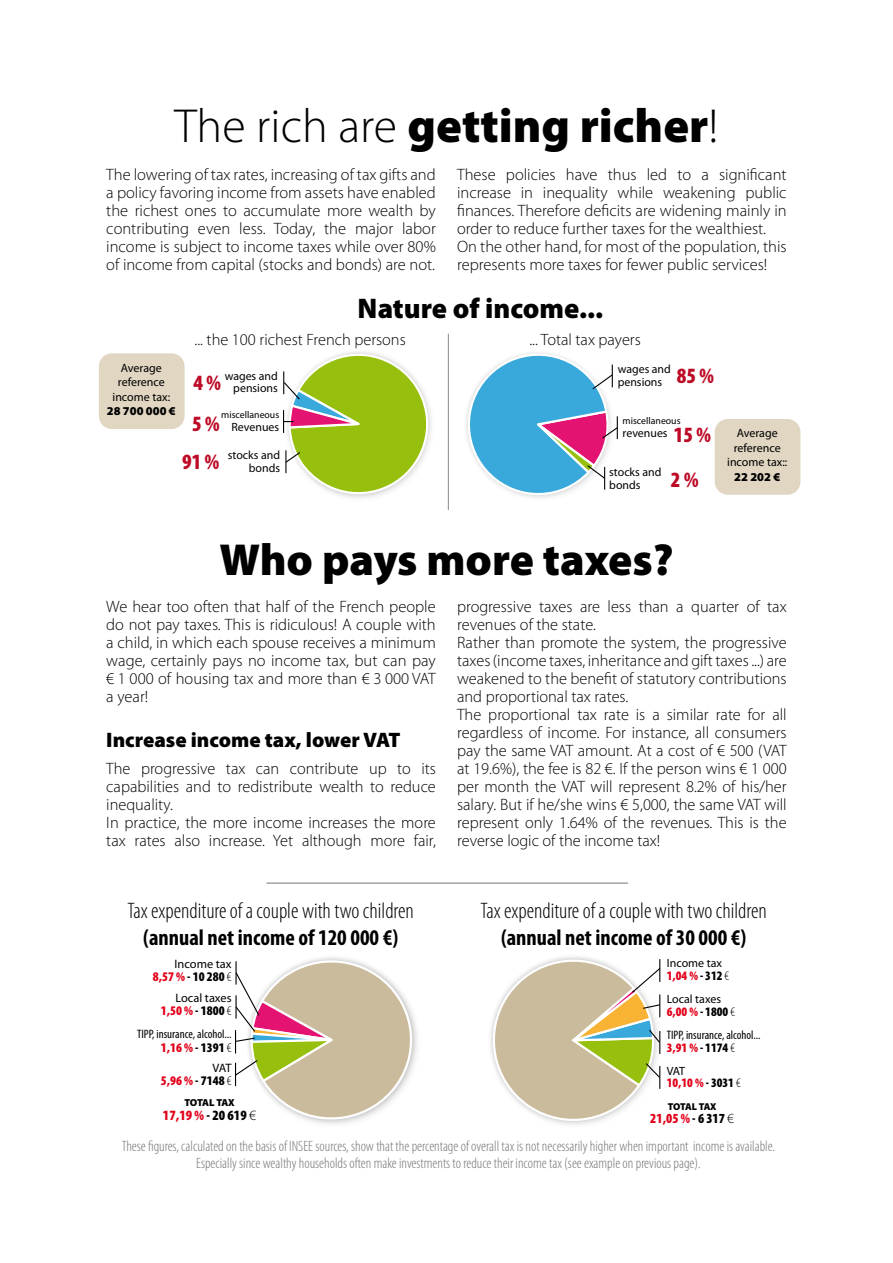
<style>
.page{position:relative;width:893px;height:1263px;background:#fff}
.page>*{position:absolute;margin:0;border:0;box-sizing:border-box;transform-origin:0 0}
.t1{font:900 48px "Myriad Pro";color:#000}
.t2{font:900 45px "Myriad Pro";color:#000}
.t3{font:900 28.5px "Myriad Pro";color:#000}
.t4{font:300 condensed 22.5px "Myriad Pro";color:#000}
.t5{font:700 condensed 22.5px "Myriad Pro";color:#000}
.t6{font:900 condensed 21.9px/41.4px "Myriad Pro";color:#bd0a26}
.t7{font:900 21px "Myriad Pro";color:#000}
.t8{font:300 16.5px/18px "Myriad Pro";color:#000;text-align:justify}
.t9{font:300 16.35px "Myriad Pro";color:#000}
.t10{font:300 condensed 15px/16.5px "Myriad Pro";color:#757577;text-align:center}
.t11{font:900 condensed 14.25px "Myriad Pro";color:#e2001a}
.t12{font:900 condensed 13.95px "Myriad Pro";color:#e2001a}
.t13{font:900 condensed 13.2px "Myriad Pro";color:#e2001a}
.t14{font:900 condensed 13.2px "Myriad Pro";color:#000}
.t15{font:900 condensed 12.9px "Myriad Pro";color:#e2001a}
.t16{font:condensed 12.3px "Myriad Pro";color:#000}
.t17{font:condensed 12.15px "Myriad Pro";color:#000}
.t18{font:12.15px "Myriad Pro";color:#000}
.t19{font:12px/14.4px "Myriad Pro";color:#000;text-align:right}
.t20{font:900 10.2px "Myriad Pro";letter-spacing:-.03em;color:#000}
.t21{font:9.9px "Myriad Pro";color:#000}
.t22{font:900 9.9px "Myriad Pro";letter-spacing:-.03em;color:#000}
.s1{font-weight:300}
.s2{font-weight:900}
.s3{color:#e2001a}
.s4{color:#000}
.s5{font-weight:300;color:#000}
.s6{font-weight:300;font-stretch:normal;color:#000}
</style>
<div class="page">
<div style="left:99px;top:353px;width:86px;height:76px;background:#e0d6c2;border-radius:13px"></div>
<svg style="left:283px;top:351px;width:142px;height:147px"></svg>
<div style="left:715px;top:419px;width:85px;height:76px;background:#e0d6c2;border-radius:13px"></div>
<img style="left:425px;top:333px;width:24px;height:177px">
<svg style="left:466px;top:352px;width:152px;height:146px"></svg>
<svg style="left:490px;top:956px;width:171px;height:169px"></svg>
<svg style="left:235px;top:957px;width:182px;height:167px"></svg>
<hr style="left:266px;top:883px;width:362px;height:1px;background:#757577">
<p class="t1" style="left:174px;top:94px;width:545px"><span class="s1">The rich are</span> getting richer<span class="s1">!</span></p>
<p class="t8" style="left:106px;top:165px;width:331px">The lowering of tax rates, increasing of tax gifts and a policy favoring income from assets have enabled the richest ones to accumulate more wealth by contributing even less. Today, the major labor income is subject to income taxes while over 80% of income from capital (stocks and bonds) are not.</p>
<p class="t8" style="left:457px;top:165px;width:331px">These policies have thus led to a significant increase in inequality while weakening public finances. Therefore deficits are widening mainly in order to reduce further taxes for the wealthiest.</p>
<p class="t8" style="left:457px;top:237px;width:331px">On the other hand, for most of the population, this represents more taxes for fewer public services!</p>
<p class="t3" style="left:358px;top:289px;width:247px">Nature of income...</p>
<p class="t9" style="left:195px;top:330px;width:213px">... the 100 richest French persons</p>
<p class="t9" style="left:529px;top:330px;width:113px">... Total tax payers</p>
<p class="t6" style="left:192px;top:361px;width:30px">4 %<br>5 %</p>
<p class="t6" style="left:182px;top:440px;width:39px">91 %</p>
<p class="t19" style="left:107px;top:360px;width:70px;text-align:center">Average reference income tax:<br><span class="s2">28 700 000 €</span></p>
<p class="t19" style="left:618px;top:362px;width:55px;line-height:12.9px;text-align:left">wages and pensions</p>
<p class="t6" style="left:677px;top:354px;width:39px">85 %</p>
<p class="t19" style="left:225px;top:369px;width:55px;line-height:12.9px">wages and pensions</p>
<p class="t21" style="left:221px;top:409px;width:59px">miscellaneous</p>
<p class="t19" style="left:232px;top:420px;width:49px">Revenues</p>
<p class="t21" style="left:623px;top:415px;width:59px">miscellaneous</p>
<p class="t19" style="left:623px;top:426px;width:47px">revenues</p>
<p class="t6" style="left:671px;top:412px;width:42px;line-height:45px">15 %<br>2 %</p>
<p class="t19" style="left:228px;top:448px;width:54px;line-height:12.9px">stocks and bonds</p>
<p class="t19" style="left:609px;top:465px;width:54px;line-height:12.9px;text-align:left">stocks and bonds</p>
<p class="t19" style="left:727px;top:426px;width:62px;text-align:center">Average reference income tax::<br><span class="s2">22 202 €</span></p>
<p class="t2" style="left:219px;top:530px;width:456px">Who pays more taxes?</p>
<p class="t8" style="left:106px;top:597px;width:331px">We hear too often that half of the French people do not pay taxes. This is ridiculous! A couple with a child, in which each spouse receives a minimum wage, certainly pays no income tax, but can pay € 1 000 of housing tax and more than € 3 000 VAT a year!</p>
<p class="t7" style="left:106px;top:726px;width:296px">Increase income tax, lower VAT</p>
<p class="t8" style="left:106px;top:759px;width:331px">The progressive tax can contribute up to its capabilities and to redistribute wealth to reduce inequality.</p>
<p class="t8" style="left:106px;top:813px;width:331px">In practice, the more income increases the more tax rates also increase. Yet although more fair,</p>
<p class="t8" style="left:457px;top:597px;width:331px">progressive taxes are less than a quarter of tax revenues of the state.</p>
<p class="t8" style="left:457px;top:633px;width:331px">Rather than promote the system, the progressive taxes (income taxes, inheritance and gift taxes ...) are weakened to the benefit of statutory contributions and proportional tax rates.</p>
<p class="t8" style="left:457px;top:705px;width:331px">The proportional tax rate is a similar rate for all regardless of income. For instance, all consumers pay the same VAT amount. At a cost of € 500 (VAT at 19.6%), the fee is 82 €. If the person wins € 1 000 per month the VAT will represent 8.2% of his/her salary. But if he/she wins € 5,000, the same VAT will represent only 1.64% of the revenues. This is the reverse logic of the income tax!</p>
<p class="t4" style="left:128px;top:897px;width:288px">Tax expenditure of a couple with two children</p>
<p class="t5" style="left:143px;top:923px;width:256px">(annual net income of 120 000 €)</p>
<p class="t4" style="left:481px;top:897px;width:288px">Tax expenditure of a couple with two children</p>
<p class="t5" style="left:501px;top:923px;width:247px">(annual net income of 30 000 €)</p>
<p class="t18" style="left:174px;top:956px;width:59px">Income tax</p>
<p class="t14" style="left:153px;top:968px;width:80px"><span class="s3">8,57 %</span> - 10 280 <span class="s1">€</span></p>
<p class="t19" style="left:667px;top:956px;width:57px">Income tax</p>
<p class="t15" style="left:667px;top:967px;width:64px">1,04 % <span class="s4">- 312</span> <span class="s5">€</span></p>
<p class="t18" style="left:175px;top:991px;width:58px">Local taxes</p>
<p class="t13" style="left:161px;top:1002px;width:72px">1,50 % <span class="s4">- 1800</span> <span class="s5">€</span></p>
<p class="t19" style="left:667px;top:991px;width:56px">Local taxes</p>
<p class="t15" style="left:667px;top:1003px;width:70px">6,00 % <span class="s4">- 1800</span> <span class="s5">€</span></p>
<p class="t17" style="left:137px;top:1027px;width:96px">TIPP, insurance, alcohol...</p>
<p class="t13" style="left:161px;top:1039px;width:72px">1,16 % <span class="s4">- 1391</span> <span class="s5">€</span></p>
<p class="t18" style="left:213px;top:1060px;width:20px">VAT</p>
<p class="t13" style="left:161px;top:1072px;width:72px">5,96 % <span class="s4">- 7148</span> <span class="s5">€</span></p>
<p class="t20" style="left:184px;top:1096px;width:52px">TOTAL TAX</p>
<p class="t11" style="left:163px;top:1106px;width:95px">17,19 % <span class="s4">- 20 619</span> <span class="s6">€</span></p>
<p class="t16" style="left:667px;top:1028px;width:95px">TIPP, insurance, alcohol...</p>
<p class="t15" style="left:667px;top:1040px;width:70px">3,91 % <span class="s4">- 1174</span> <span class="s5">€</span></p>
<p class="t19" style="left:667px;top:1063px;width:20px">VAT</p>
<p class="t15" style="left:667px;top:1075px;width:76px">10,10 % <span class="s4">- 3031</span> <span class="s5">€</span></p>
<p class="t22" style="left:668px;top:1100px;width:50px">TOTAL TAX</p>
<p class="t12" style="left:650px;top:1109px;width:85px">21,05 % <span class="s4">- 6 317</span> <span class="s6">€</span></p>
<p class="t10" style="left:122px;top:1138px;width:655px">These figures, calculated on the basis of INSEE sources, show that the percentage of overall tax is not necessarily higher when important income is available.<br>Especially since wealthy households often make investments to reduce their income tax (see example on previous page).</p>
</div>
